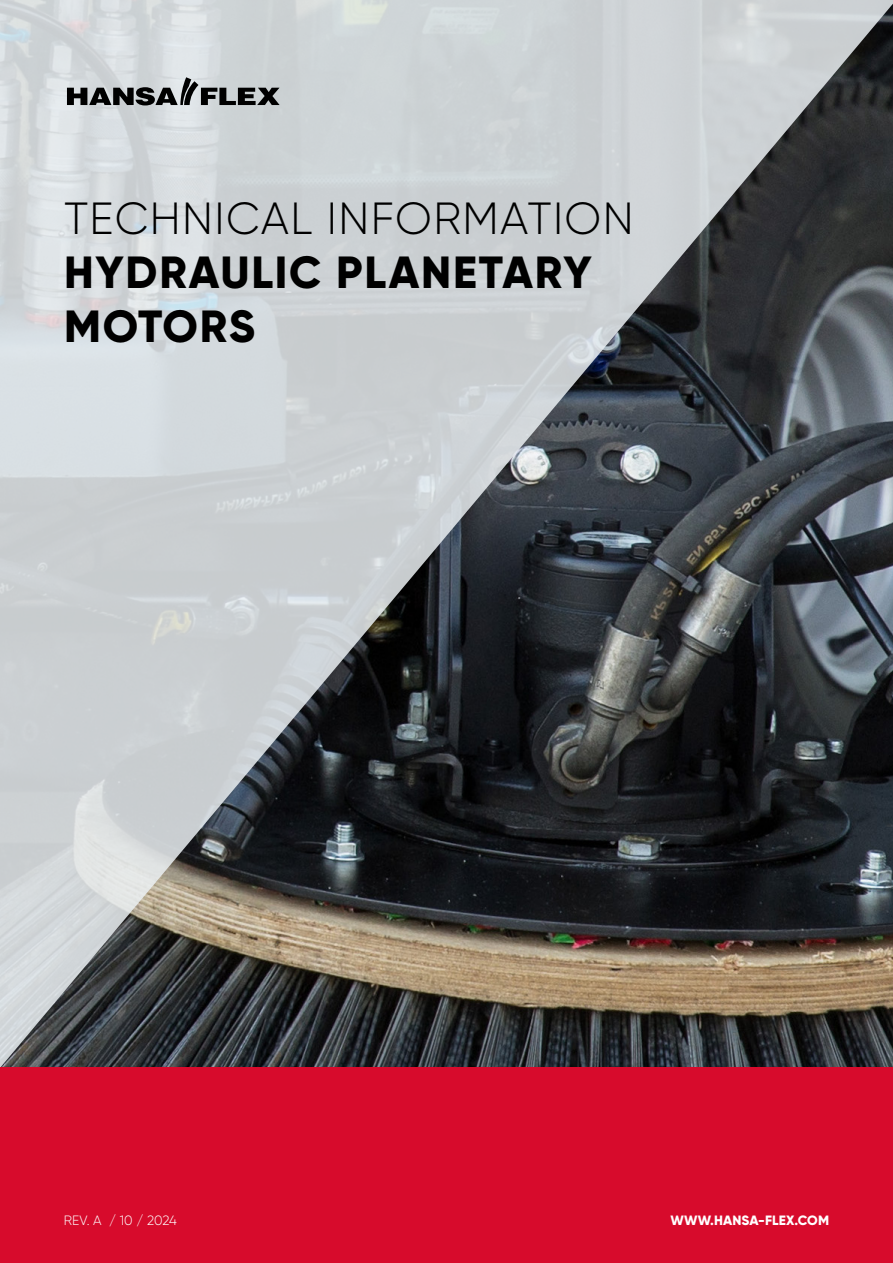
<style>
.page{position:relative;width:893px;height:1263px;background:#fff}
.page>*{position:absolute;margin:0;border:0;box-sizing:border-box;transform-origin:0 0}
.t1{font:800 45px/54px "Gilroy";letter-spacing:.04em;color:#000}
.t2{font:300 45px "Gilroy";letter-spacing:.03em;color:#000}
.t3{font:800 13.5px "Gilroy";letter-spacing:.01em;color:#fff}
.t4{font:300 13.5px "Gilroy";letter-spacing:-.005em;color:#fff}
</style>
<div class="page">
<img style="left:0;top:4px;width:893px;height:1063px">
<div style="left:0;top:1067px;width:893px;height:196px;background:#d70b2c"></div>
<svg style="left:67px;top:77px;width:213px;height:28px;background:#818586"></svg>
<p class="t2" style="left:64px;top:190px;width:571px">TECHNICAL INFORMATION</p>
<p class="t1" style="left:64px;top:245px;width:529px">HYDRAULIC PLANETARY<br>MOTORS</p>
<p class="t4" style="left:64px;top:1212px;width:115px">REV. A / 10 / 2024</p>
<p class="t3" style="left:670px;top:1212px;width:160px">WWW.HANSA-FLEX.COM</p>
</div>
